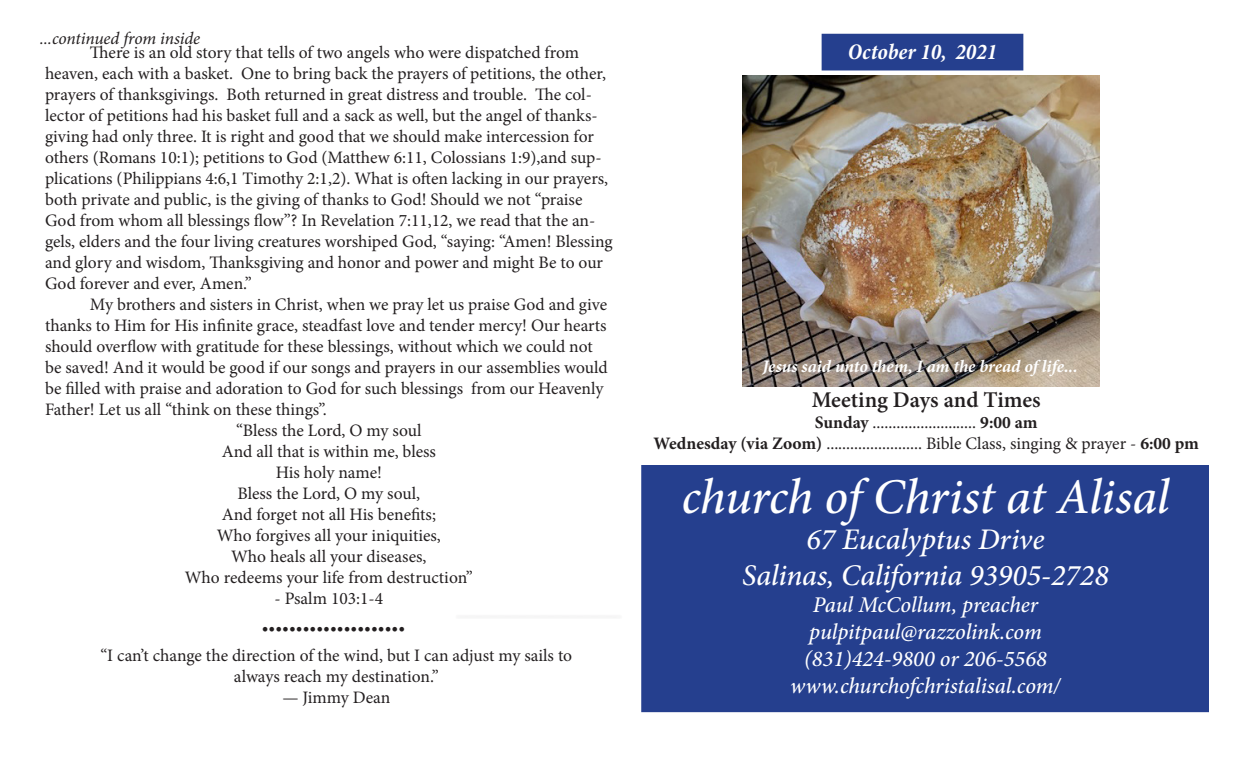
<style>
.page{position:relative;width:1260px;height:765px;background:#fff}
.page>*{position:absolute;margin:0;border:0;box-sizing:border-box;transform-origin:0 0}
.t1{font:italic 500 50px "Minion Pro";letter-spacing:-.01em;color:#fff}
.t2{font:italic 500 30px "Minion Pro";letter-spacing:-.005em;color:#fff}
.t3{font:italic 500 22.5px "Minion Pro";letter-spacing:-.01em;color:#fff}
.t4{font:600 22.5px "Minion Pro";color:#231f20}
.t5{font:italic 700 condensed 22.5px "Minion Pro";color:#fff}
.t6{font:17.5px/21px "Minion Pro";letter-spacing:-.005em;color:#231f20}
.t7{font:italic 700 17.5px "Minion Pro";letter-spacing:-.005em;color:#fff}
.t8{font:italic 17.5px "Minion Pro";letter-spacing:-.01em;color:#231f20}
.s1{font-weight:700}
</style>
<div class="page">
<div style="left:641px;top:465px;width:568px;height:247px;background:#253f8e"></div>
<div style="left:822px;top:34px;width:201px;height:37px;background:#253f8e"></div>
<div style="left:455px;top:614px;width:168px;height:5px;background:#f6f6f6"></div>
<img style="left:743px;top:76px;width:357px;height:310px">
<p class="t8" style="left:40px;top:27px;width:162px">...continued from inside</p>
<p class="t6" style="left:45px;top:42px;width:569px;text-indent:45px">There is an old story that tells of two angels who were dispatched from heaven, each with a basket. One to bring back the prayers of petitions, the other, prayers of thanksgivings. Both returned in great distress and trouble. The col&shy;lector of petitions had his basket full and a sack as well, but the angel of thanks&shy;giving had only three. It is right and good that we should make intercession for others (Romans 10:1); petitions to God (Matthew 6:11, Colossians 1:9),and sup&shy;plications (Philippians 4:6,1 Timothy 2:1,2). What is often lacking in our prayers, both private and public, is the giving of thanks to God! Should we not “praise God from whom all blessings flow”? In Revelation 7:11,12, we read that the an&shy;gels, elders and the four living creatures worshiped God, “saying: “Amen! Blessing and glory and wisdom, Thanksgiving and honor and power and might Be to our God forever and ever, Amen.”</p>
<p class="t6" style="left:45px;top:294px;width:564px;text-indent:45px">My brothers and sisters in Christ, when we pray let us praise God and give thanks to Him for His infinite grace, steadfast love and tender mercy! Our hearts should overflow with gratitude for these blessings, without which we could not be saved! And it would be good if our songs and prayers in our assemblies would be filled with praise and adoration to God for such blessings from our Heavenly Father! Let us all “think on these things”.</p>
<p class="t6" style="left:236px;top:420px;width:187px">“Bless the Lord, O my soul</p>
<p class="t6" style="left:222px;top:441px;width:216px">And all that is within me, bless</p>
<p class="t6" style="left:276px;top:462px;width:108px">His holy name!</p>
<p class="t6" style="left:238px;top:483px;width:184px">Bless the Lord, O my soul,</p>
<p class="t6" style="left:222px;top:504px;width:216px">And forget not all His benefits;</p>
<p class="t6" style="left:217px;top:525px;width:226px">Who forgives all your iniquities,</p>
<p class="t6" style="left:231px;top:546px;width:197px">Who heals all your diseases,</p>
<p class="t6" style="left:185px;top:567px;width:290px">Who redeems your life from destruction”</p>
<p class="t6" style="left:274px;top:588px;width:110px">- Psalm 103:1-4</p>
<p class="t6" style="left:262px;top:617px;width:145px">•••••••••••••••••••••</p>
<p class="t6" style="left:101px;top:645px;width:473px">“I can’t change the direction of the wind, but I can adjust my sails to</p>
<p class="t6" style="left:234px;top:666px;width:206px">always reach my destination.”</p>
<p class="t6" style="left:282px;top:687px;width:109px">— Jimmy Dean</p>
<p class="t5" style="left:848px;top:37px;width:151px">October 10, 2021</p>
<p class="t7" style="left:763px;top:354px;width:317px">Jesus said unto them, I am the bread of life...</p>
<p class="t4" style="left:812px;top:384px;width:231px">Meeting Days and Times</p>
<p class="t6" style="left:815px;top:412px;width:224px"><span class="s1">Sunday</span> .......................... <span class="s1">9:00 am</span></p>
<p class="t6" style="left:653px;top:433px;width:547px"><span class="s1">Wednesday (via Zoom)</span> ........................ Bible Class, singing &amp; prayer - <span class="s1">6:00 pm</span></p>
<p class="t1" style="left:681px;top:462px;width:490px">church of Christ at Alisal</p>
<p class="t2" style="left:807px;top:518px;width:239px">67 Eucalyptus Drive</p>
<p class="t2" style="left:742px;top:554px;width:368px">Salinas, California 93905-2728</p>
<p class="t3" style="left:813px;top:589px;width:227px">Paul McCollum, preacher</p>
<p class="t3" style="left:809px;top:616px;width:234px">pulpitpaul@razzolink.com</p>
<p class="t3" style="left:804px;top:643px;width:244px">(831)424-9800 or 206-5568</p>
<p class="t3" style="left:790px;top:670px;width:272px">www.churchofchristalisal.com/</p>
</div>
